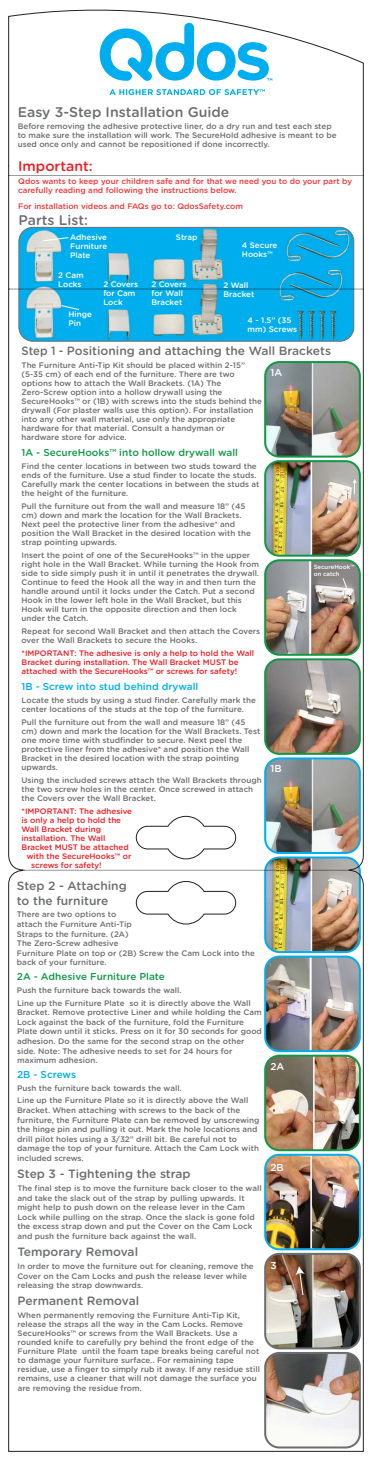
<style>
.page{position:relative;width:372px;height:1460px;background:#fff}
.page>*{position:absolute;margin:0;border:0;box-sizing:border-box;transform-origin:0 0}
.t1{font:500 14px "Gotham Rounded";color:#6c6d70}
.t2{font:500 14px "Gotham Rounded";color:#ee1d23}
.t3{font:500 12px/14.4px "Gotham Rounded";color:#6c6d70}
.t4{font:500 12px "Gotham Rounded";color:#6c6d70;scale:.94 1}
.t5{font:500 10px "Gotham Rounded";color:#129747}
.t6{font:500 10px "Gotham Rounded";color:#00aeef}
.t7{font:500 10px "Gotham Rounded";color:#fff}
.t8{font:500 8px/9px "Gotham Rounded";color:#6c6d70}
.t9{font:500 8px/9px "Gotham Rounded";color:#ee1d23}
.t10{font:500 8px/9.6px "Gotham Rounded";color:#ee3638}
.t11{font:500 8px/9px "Gotham Rounded";color:#fff}
.t12{font:500 6px/7.2px "Gotham Rounded";color:#fff}
.s1{color:#ee3638}
</style>
<div class="page">
<img style="left:8px;top:9px;width:355px;height:1442px">
<svg style="left:136px;top:816px;width:100px;height:43px"></svg>
<svg style="left:136px;top:881px;width:100px;height:43px"></svg>
<h1 class="t1" style="left:18px;top:102px;width:213px">Easy 3-Step Installation Guide</h1>
<p class="t8" style="left:18px;top:121px;width:320px">Before removing the adhesive protective liner, do a dry run and test each step to make sure the installation will work. The SecureHold adhesive is meant to be used once only and cannot be repositioned if done incorrectly.</p>
<h1 class="t2" style="left:18px;top:156px;width:76px">Important:</h1>
<p class="t10" style="left:18px;top:176px;width:335px">Qdos wants to keep your children safe and for that we need you to do your part by carefully reading and following the instructions below.</p>
<p class="t10" style="left:18px;top:201px;width:226px">For installation videos and FAQs go to: QdosSafety.com</p>
<h1 class="t1" style="left:19px;top:210px;width:71px">Parts List:</h1>
<p class="t11" style="left:70px;top:232px;width:38px;text-align:justify">Adhesive Furniture Plate</p>
<p class="t11" style="left:176px;top:232px;width:23px">Strap</p>
<p class="t11" style="left:58px;top:270px;width:27px">2 Cam<br>Locks</p>
<p class="t11" style="left:68px;top:309px;width:25px">Hinge<br>Pin</p>
<p class="t11" style="left:103px;top:279px;width:36px">2 Covers for Cam<br>Lock</p>
<p class="t11" style="left:151px;top:280px;width:36px">2 Covers for Wall<br>Bracket</p>
<p class="t11" style="left:242px;top:241px;width:37px">4 Secure<br>Hooks™</p>
<p class="t11" style="left:223px;top:280px;width:32px">2 Wall<br>Bracket</p>
<p class="t11" style="left:247px;top:315px;width:51px">4 - 1.5” (35 mm) Screws</p>
<h2 class="t4" style="left:22px;top:342px;width:330px">Step 1 - Positioning and attaching the Wall Brackets</h2>
<p class="t8" style="left:22px;top:360px;width:242px">The Furniture Anti-Tip Kit should be placed within 2-15” (5-35 cm) of each end of the furniture. There are two options how to attach the Wall Brackets. (1A) The Zero-Screw option into a hollow drywall using the SecureHooks™ or (1B) with screws into the studs behind the drywall (For plaster walls use this option). For installation into any other wall material, use only the appropriate hardware for that material. Consult a handyman or hardware store for advice.</p>
<p class="t5" style="left:22px;top:445px;width:218px">1A - SecureHooks™ into hollow drywall wall</p>
<p class="t8" style="left:22px;top:461px;width:239px">Find the center locations in between two studs toward the ends of the furniture. Use a stud finder to locate the studs.<br>Carefully mark the center locations in between the studs at the height of the furniture.</p>
<p class="t8" style="left:22px;top:501px;width:230px">Pull the furniture out from the wall and measure 18” (45 cm) down and mark the location for the Wall Brackets.<br>Next peel the protective liner from the adhesive<span class="s1">*</span> and position the Wall Bracket in the desired location with the strap pointing upwards.</p>
<p class="t8" style="left:22px;top:550px;width:239px">Insert the point of one of the SecureHooks™ in the upper right hole in the Wall Bracket. While turning the Hook from side to side simply push it in until it penetrates the drywall.<br>Continue to feed the Hook all the way in and then turn the handle around until it locks under the Catch. Put a second Hook in the lower left hole in the Wall Bracket, but this Hook will turn in the opposite direction and then lock under the Catch.</p>
<p class="t8" style="left:22px;top:626px;width:240px">Repeat for second Wall Bracket and then attach the Covers over the Wall Brackets to secure the Hooks.</p>
<p class="t9" style="left:22px;top:648px;width:234px">*IMPORTANT: The adhesive is only a help to hold the Wall<br>Bracket during installation. The Wall Bracket MUST be attached with the SecureHooks™ or screws for safety!</p>
<p class="t6" style="left:22px;top:679px;width:178px">1B - Screw into stud behind drywall</p>
<p class="t8" style="left:22px;top:695px;width:236px">Locate the studs by using a stud finder. Carefully mark the center locations of the studs at the top of the furniture.</p>
<p class="t8" style="left:22px;top:717px;width:240px">Pull the furniture out from the wall and measure 18” (45 cm) down and mark the location for the Wall Brackets. Test one more time with studfinder to secure. Next peel the protective liner from the adhesive<span class="s1">*</span> and position the Wall Bracket in the desired location with the strap pointing upwards.</p>
<p class="t8" style="left:22px;top:775px;width:241px">Using the included screws attach the Wall Brackets through the two screw holes in the center. Once screwed in attach the Covers over the Wall Bracket.</p>
<p class="t9" style="left:22px;top:806px;width:112px">*IMPORTANT: The adhesive</p>
<p class="t9" style="left:22px;top:815px;width:101px">is only a help to hold the</p>
<p class="t9" style="left:22px;top:824px;width:81px">Wall Bracket during</p>
<p class="t9" style="left:22px;top:833px;width:85px">installation. The Wall</p>
<p class="t9" style="left:22px;top:842px;width:109px">Bracket MUST be attached</p>
<p class="t9" style="left:27px;top:851px;width:106px">with the SecureHooks™ or</p>
<p class="t9" style="left:31px;top:860px;width:72px">screws for safety!</p>
<h2 class="t3" style="left:17px;top:878px;width:111px">Step 2 - Attaching to the furniture</h2>
<p class="t8" style="left:17px;top:909px;width:239px;line-height:9.6px">There are two options to<br>attach the Furniture Anti-Tip<br>Straps to the furniture. (2A)<br>The Zero-Screw adhesive<br>Furniture Plate on top or (2B) Screw the Cam Lock into the back of your furniture.</p>
<p class="t5" style="left:17px;top:969px;width:149px">2A - Adhesive Furniture Plate</p>
<p class="t8" style="left:17px;top:983px;width:235px;line-height:12.6px">Push the furniture back towards the wall.<br>Line up the Furniture Plate so it is directly above the Wall</p>
<p class="t8" style="left:17px;top:1007px;width:246px;line-height:9.6px">Bracket. Remove protective Liner and while holding the Cam Lock against the back of the furniture, fold the Furniture Plate down until it sticks. Press on it for 30 seconds for good adhesion. Do the same for the second strap on the other side. Note: The adhesive needs to set for 24 hours for maximum adhesion.</p>
<p class="t6" style="left:17px;top:1067px;width:60px">2B - Screws</p>
<p class="t8" style="left:17px;top:1081px;width:232px;line-height:12.6px">Push the furniture back towards the wall.<br>Line up the Furniture Plate so it is directly above the Wall</p>
<p class="t8" style="left:17px;top:1105px;width:243px;line-height:9.6px">Bracket. When attaching with screws to the back of the furniture, the Furniture Plate can be removed by unscrewing the hinge pin and pulling it out. Mark the hole locations and drill pilot holes using a 3/32” drill bit. Be careful not to damage the top of your furniture. Attach the Cam Lock with included screws.</p>
<h2 class="t3" style="left:17px;top:1166px;width:175px">Step 3 - Tightening the strap</h2>
<p class="t8" style="left:17px;top:1183px;width:245px;line-height:9.6px">The final step is to move the furniture back closer to the wall and take the slack out of the strap by pulling upwards. It might help to push down on the release lever in the Cam Lock while pulling on the strap. Once the slack is gone fold the excess strap down and put the Cover on the Cam Lock and push the furniture back against the wall.</p>
<h2 class="t3" style="left:17px;top:1244px;width:122px">Temporary Removal</h2>
<p class="t8" style="left:17px;top:1261px;width:237px;line-height:9.6px">In order to move the furniture out for cleaning, remove the<br>Cover on the Cam Locks and push the release lever while releasing the strap downwards.</p>
<h2 class="t3" style="left:18px;top:1292px;width:123px">Permanent Removal</h2>
<p class="t8" style="left:18px;top:1310px;width:244px">When permanently removing the Furniture Anti-Tip Kit, release the straps all the way in the Cam Locks. Remove SecureHooks™ or screws from the Wall Brackets. Use a rounded knife to carefully pry behind the front edge of the Furniture Plate until the foam tape breaks being careful not to damage your furniture surface.. For remaining tape residue, use a finger to simply rub it away. If any residue still remains, use a cleaner that will not damage the surface you are removing the residue from.</p>
<p class="t7" style="left:270px;top:365px;width:13px">1A</p>
<p class="t12" style="left:313px;top:562px;width:42px">SecureHook™ on catch</p>
<p class="t7" style="left:270px;top:761px;width:13px">1B</p>
<p class="t7" style="left:270px;top:1058px;width:15px">2A</p>
<p class="t7" style="left:270px;top:1159px;width:15px">2B</p>
<p class="t7" style="left:270px;top:1258px;width:8px">3</p>
</div>
